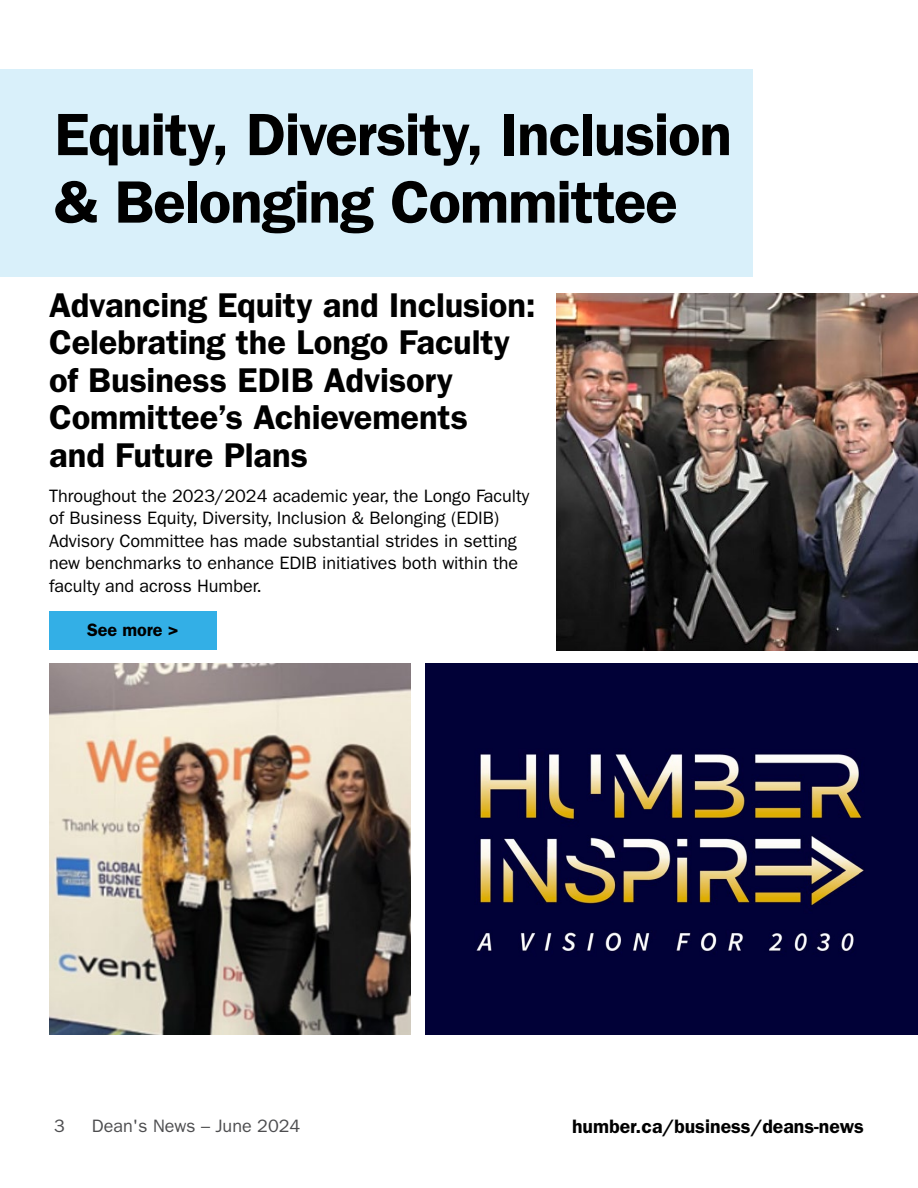
<style>
.page{position:relative;width:918px;height:1188px;background:#fff}
.page>*{position:absolute;margin:0;border:0;box-sizing:border-box;transform-origin:0 0}
.heading_-_h1{font:600 60px/67.5px "ITC Franklin Gothic Std";letter-spacing:-.02em;color:#000}
.subheading_-_h2{font:600 34.5px/37.5px "ITC Franklin Gothic Std";letter-spacing:-.005em;color:#000}
.t1{font:600 19.5px "ITC Franklin Gothic Std";color:#000}
.body_-_p{font:18px/22.5px "ITC Franklin Gothic Std";letter-spacing:-.005em;color:#000}
.t2{font:18px "ITC Franklin Gothic Std";color:#4d4d4f}
.body_links_-_p{font:600 18px "ITC Franklin Gothic Std";letter-spacing:-.005em;color:#000}
</style>
<div class="page">
<img style="left:556px;top:293px;width:362px;height:357px">
<img style="left:49px;top:664px;width:362px;height:370px">
<img style="left:425px;top:664px;width:493px;height:370px">
<div style="left:0;top:69px;width:753px;height:207px;background:#d9f0fa"></div>
<div style="left:49px;top:612px;width:168px;height:38px;background:#33afe6"></div>
<h1 class="heading_-_h1" style="left:55px;top:101px;width:679px">Equity, Diversity, Inclusion &amp; Belonging Committee</h1>
<h2 class="subheading_-_h2" style="left:49px;top:286px;width:488px">Advancing Equity and Inclusion:<br>Celebrating the Longo Faculty of Business EDIB Advisory<br>Committee’s Achievements<br>and Future Plans</h2>
<p class="body_-_p" style="left:49px;top:485px;width:482px">Throughout the 2023/2024 academic year, the Longo Faculty of Business Equity, Diversity, Inclusion &amp; Belonging (EDIB)<br>Advisory Committee has made substantial strides in setting new benchmarks to enhance EDIB initiatives both within the faculty and across Humber.</p>
<p class="body_links_-_p" style="left:87px;top:619px;width:93px">See more &gt;</p>
<p class="t2" style="left:54px;top:1115px;width:12px">3</p>
<p class="t2" style="left:92px;top:1115px;width:210px">Dean's News – June 2024</p>
<p class="t1" style="left:572px;top:1115px;width:293px">humber.ca/business/deans-news</p>
</div>
